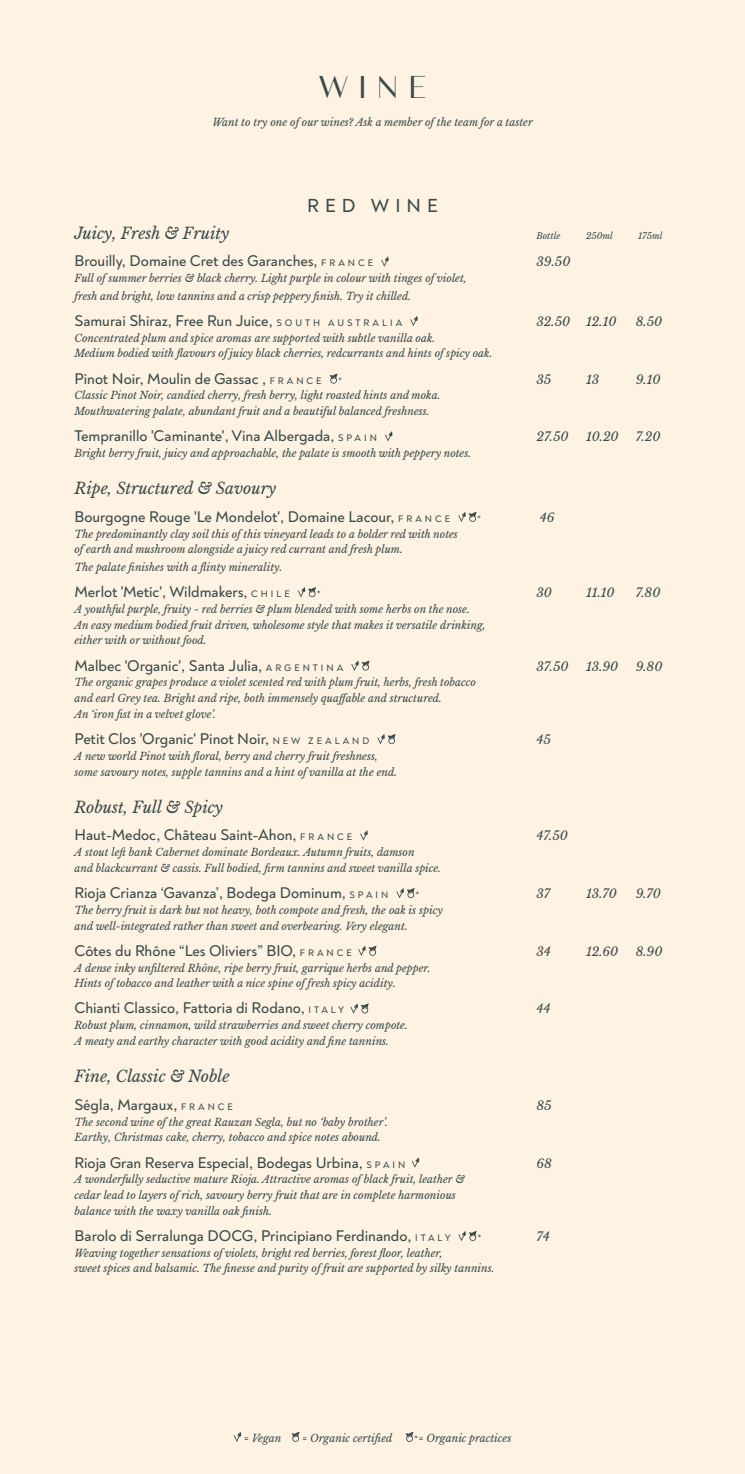
<style>
.page{position:relative;width:745px;height:1474px;background:#fff}
.page>*{position:absolute;margin:0;border:0;box-sizing:border-box;transform-origin:0 0}
.t1{font:31.5px "Modny";color:#394a49}
.t2{font:500 19.25px "Noah Grotesque";letter-spacing:.31em;color:#394a49}
.t3{font:500 15.75px "Noah Grotesque";color:#394a49}
.t4{font:italic 15.75px "Libre Baskerville";color:#394a49}
.t5{font:italic 12.25px "Libre Baskerville";color:#394a49}
.t6{font:italic 10.5px/15.8px "Libre Baskerville";color:#394a49}
.t7{font:500 9.62px "Noah Grotesque";color:#394a49}
.t8{font:italic 8.75px "Libre Baskerville";color:#394a49}
.s1{font-size:9.62px}
.s2{font-family:"Noah Grotesque";font-weight:500;font-style:normal;font-size:9.62px}
</style>
<div class="page">
<div style="left:0;top:0;width:744px;height:1473px;background:#fef2e3"></div>
<svg style="left:381px;top:256px;width:8px;height:10px"></svg>
<svg style="left:410px;top:316px;width:8px;height:10px"></svg>
<svg style="left:329px;top:374px;width:8px;height:9px"></svg>
<svg style="left:385px;top:431px;width:7px;height:10px"></svg>
<svg style="left:458px;top:512px;width:18px;height:10px"></svg>
<svg style="left:297px;top:587px;width:19px;height:10px"></svg>
<svg style="left:351px;top:660px;width:18px;height:10px"></svg>
<svg style="left:377px;top:734px;width:18px;height:10px"></svg>
<svg style="left:360px;top:830px;width:8px;height:10px"></svg>
<svg style="left:396px;top:888px;width:18px;height:10px"></svg>
<svg style="left:358px;top:946px;width:18px;height:9px"></svg>
<svg style="left:350px;top:1003px;width:18px;height:10px"></svg>
<svg style="left:411px;top:1157px;width:8px;height:10px"></svg>
<svg style="left:458px;top:1231px;width:18px;height:9px"></svg>
<svg style="left:233px;top:1432px;width:8px;height:9px"></svg>
<svg style="left:291px;top:1432px;width:8px;height:9px"></svg>
<svg style="left:405px;top:1432px;width:8px;height:9px"></svg>
<h1 class="t1" style="left:318px;top:69px;width:110px">WINE</h1>
<p class="t6" style="left:212px;top:114px;width:322px">Want to try one of our wines? Ask a member of the team for a taster</p>
<h2 class="t2" style="left:307px;top:193px;width:132px">RED WINE</h2>
<h3 class="t4" style="left:74px;top:224px;width:156px">Juicy, Fresh &amp; Fruity</h3>
<p class="t8" style="left:536px;top:230px;width:26px">Bottle</p>
<p class="t8" style="left:585px;top:230px;width:28px">250ml</p>
<p class="t8" style="left:637px;top:230px;width:26px">175ml</p>
<h3 class="t3" style="left:74px;top:251px;width:300px">Brouilly, Domaine Cret des Garanches, <span class="s1">F R A N C E</span></h3>
<p class="t5" style="left:536px;top:254px;width:36px">39.50</p>
<p class="t6" style="left:74px;top:270px;width:393px;line-height:17.5px">Full of summer berries &amp; black cherry. Light purple in colour with tinges of violet, fresh and bright, low tannins and a crisp peppery finish. Try it chilled.</p>
<h3 class="t3" style="left:74px;top:311px;width:329px">Samurai Shiraz, Free Run Juice, <span class="s1">S O U T H A U S T R A L I A</span></h3>
<p class="t5" style="left:536px;top:314px;width:35px">32.50</p>
<p class="t5" style="left:585px;top:314px;width:32px">12.10</p>
<p class="t5" style="left:635px;top:314px;width:28px">8.50</p>
<p class="t6" style="left:74px;top:330px;width:419px">Concentrated plum and spice aromas are supported with subtle vanilla oak.<br>Medium bodied with flavours of juicy black cherries, redcurrants and hints of spicy oak.</p>
<h3 class="t3" style="left:74px;top:368px;width:248px">Pinot Noir, Moulin de Gassac , <span class="s1">F R A N C E</span></h3>
<p class="t7" style="left:338px;top:374px;width:5px">*</p>
<p class="t5" style="left:536px;top:372px;width:17px">35</p>
<p class="t5" style="left:585px;top:372px;width:15px">13</p>
<p class="t5" style="left:635px;top:372px;width:26px">9.10</p>
<p class="t6" style="left:74px;top:388px;width:367px">Classic Pinot Noir, candied cherry, fresh berry, light roasted hints and moka.<br>Mouthwatering palate, abundant fruit and a beautiful balanced freshness.</p>
<h3 class="t3" style="left:74px;top:426px;width:304px">Tempranillo 'Caminante', Vina Albergada, <span class="s1">S P A I N</span></h3>
<p class="t5" style="left:536px;top:429px;width:34px">27.50</p>
<p class="t5" style="left:585px;top:429px;width:34px">10.20</p>
<p class="t5" style="left:635px;top:429px;width:26px">7.20</p>
<p class="t6" style="left:74px;top:445px;width:398px">Bright berry fruit, juicy and approachable, the palate is smooth with peppery notes.</p>
<h3 class="t4" style="left:74px;top:479px;width:203px">Ripe, Structured &amp; Savoury</h3>
<h3 class="t3" style="left:74px;top:507px;width:377px">Bourgogne Rouge 'Le Mondelot', Domaine Lacour, <span class="s1">F R A N C E</span></h3>
<p class="t7" style="left:477px;top:512px;width:5px">*</p>
<p class="t5" style="left:539px;top:510px;width:16px">46</p>
<p class="t6" style="left:74px;top:526px;width:385px">The predominantly clay soil this of this vineyard leads to a bolder red with notes of earth and mushroom alongside a juicy red currant and fresh plum.</p>
<p class="t6" style="left:74px;top:559px;width:209px">The palate finishes with a flinty minerality.</p>
<h3 class="t3" style="left:74px;top:582px;width:216px">Merlot 'Metic', Wildmakers, <span class="s1">C H I L E</span></h3>
<p class="t7" style="left:317px;top:588px;width:5px">*</p>
<p class="t5" style="left:536px;top:585px;width:17px">30</p>
<p class="t5" style="left:585px;top:585px;width:30px">11.10</p>
<p class="t5" style="left:635px;top:585px;width:26px">7.80</p>
<p class="t6" style="left:74px;top:601px;width:412px">A youthful purple, fruity - red berries &amp; plum blended with some herbs on the nose.<br>An easy medium bodied fruit driven, wholesome style that makes it versatile drinking, either with or without food.</p>
<h3 class="t3" style="left:74px;top:655px;width:270px">Malbec 'Organic', Santa Julia, <span class="s1">A R G E N T I N A</span></h3>
<p class="t5" style="left:536px;top:658px;width:34px">37.50</p>
<p class="t5" style="left:585px;top:658px;width:34px">13.90</p>
<p class="t5" style="left:635px;top:658px;width:28px">9.80</p>
<p class="t6" style="left:74px;top:674px;width:403px">The organic grapes produce a violet scented red with plum fruit, herbs, fresh tobacco and earl Grey tea. Bright and ripe, both immensely quaffable and structured.<br>An ‘iron fist in a velvet glove’.</p>
<h3 class="t3" style="left:74px;top:729px;width:296px">Petit Clos 'Organic' Pinot Noir, <span class="s1">N E W Z E A L A N D</span></h3>
<p class="t5" style="left:536px;top:732px;width:16px">45</p>
<p class="t6" style="left:74px;top:748px;width:324px">A new world Pinot with floral, berry and cherry fruit freshness, some savoury notes, supple tannins and a hint of vanilla at the end.</p>
<h3 class="t4" style="left:74px;top:797px;width:150px">Robust, Full &amp; Spicy</h3>
<h3 class="t3" style="left:74px;top:825px;width:279px">Haut-Medoc, Château Saint-Ahon, <span class="s1">F R A N C E</span></h3>
<p class="t5" style="left:536px;top:828px;width:33px">47.50</p>
<p class="t6" style="left:74px;top:844px;width:368px">A stout left bank Cabernet dominate Bordeaux. Autumn fruits, damson<br>and blackcurrant &amp; cassis. Full bodied, firm tannins and sweet vanilla spice.</p>
<h3 class="t3" style="left:74px;top:883px;width:315px">Rioja Crianza ‘Gavanza’, Bodega Dominum, <span class="s1">S P A I N</span></h3>
<p class="t7" style="left:415px;top:888px;width:5px">*</p>
<p class="t5" style="left:536px;top:886px;width:15px">37</p>
<p class="t5" style="left:585px;top:886px;width:32px">13.70</p>
<p class="t5" style="left:635px;top:886px;width:27px">9.70</p>
<p class="t6" style="left:74px;top:902px;width:369px">The berry fruit is dark but not heavy, both compote and fresh, the oak is spicy and well-integrated rather than sweet and overbearing. Very elegant.</p>
<h3 class="t3" style="left:74px;top:940px;width:279px">Côtes du Rhône “Les Oliviers” BIO, <span class="s1">F R A N C E</span></h3>
<p class="t5" style="left:536px;top:943px;width:16px">34</p>
<p class="t5" style="left:585px;top:943px;width:34px">12.60</p>
<p class="t5" style="left:635px;top:943px;width:28px">8.90</p>
<p class="t6" style="left:74px;top:959px;width:357px">A dense inky unfiltered Rhône, ripe berry fruit, garrique herbs and pepper.<br>Hints of tobacco and leather with a nice spine of fresh spicy acidity.</p>
<h3 class="t3" style="left:74px;top:998px;width:271px">Chianti Classico, Fattoria di Rodano, <span class="s1">I T A L Y</span></h3>
<p class="t5" style="left:536px;top:1001px;width:16px">44</p>
<p class="t6" style="left:74px;top:1017px;width:334px">Robust plum, cinnamon, wild strawberries and sweet cherry compote.<br>A meaty and earthy character with good acidity and fine tannins.</p>
<h3 class="t4" style="left:74px;top:1067px;width:156px">Fine, Classic &amp; Noble</h3>
<h3 class="t3" style="left:74px;top:1094px;width:160px">Ségla, Margaux, <span class="s1">F R A N C E</span></h3>
<p class="t5" style="left:536px;top:1097px;width:17px">85</p>
<p class="t6" style="left:74px;top:1113px;width:314px">The second wine of the great Rauzan Segla, but no ‘baby brother’.<br>Earthy, Christmas cake, cherry, tobacco and spice notes abound.</p>
<h3 class="t3" style="left:74px;top:1152px;width:332px">Rioja Gran Reserva Especial, Bodegas Urbina, <span class="s1">S P A I N</span></h3>
<p class="t5" style="left:536px;top:1155px;width:17px">68</p>
<p class="t6" style="left:74px;top:1171px;width:391px">A wonderfully seductive mature Rioja. Attractive aromas of black fruit, leather &amp; cedar lead to layers of rich, savoury berry fruit that are in complete harmonious balance with the waxy vanilla oak finish.</p>
<h3 class="t3" style="left:74px;top:1225px;width:377px">Barolo di Serralunga DOCG, Principiano Ferdinando, <span class="s1">I T A L Y</span></h3>
<p class="t7" style="left:477px;top:1231px;width:5px">*</p>
<p class="t5" style="left:536px;top:1229px;width:15px">74</p>
<p class="t6" style="left:74px;top:1245px;width:421px">Weaving together sensations of violets, bright red berries, forest floor, leather,<br>sweet spices and balsamic. The finesse and purity of fruit are supported by silky tannins.</p>
<p class="t6" style="left:244px;top:1430px;width:39px"><span class="s2">=</span> Vegan</p>
<p class="t6" style="left:302px;top:1430px;width:91px"><span class="s2">=</span> Organic certified</p>
<p class="t6" style="left:414px;top:1430px;width:98px"><span class="s2">*=</span> Organic practices</p>
</div>
